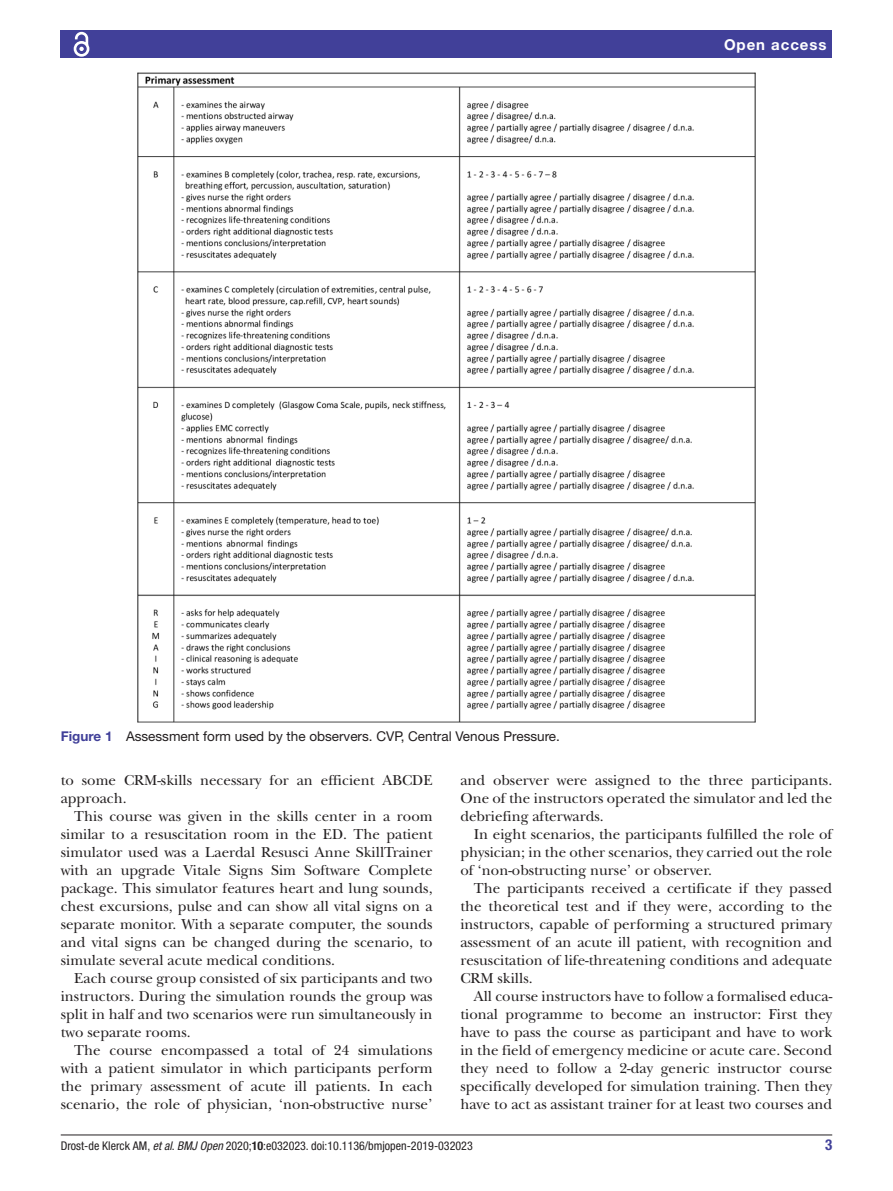
<style>
.page{position:relative;width:893px;height:1191px;background:#fff}
.page>*{position:absolute;margin:0;border:0;box-sizing:border-box;transform-origin:0 0}
.t1{font:15px/18px "New Baskerville";color:#231f20;text-align:justify}
.t2{font:700 15px "Helvetica Neue LT Std";letter-spacing:.065em;color:#fff}
.t3{font:700 condensed 15px "Helvetica Neue LT Std";color:#414099}
.t4{font:13.5px "Helvetica Neue LT Std";color:#231f20}
.t5{font:condensed 12px "Helvetica Neue LT Std";color:#231f20}
.s1{font-weight:700;color:#414099}
.s2{font-style:italic}
.s3{font-weight:700}
</style>
<div class="page">
<hr style="left:61px;top:1134px;width:771px;height:1px;background:#231f20">
<div style="left:61px;top:31px;width:771px;height:27px;background:#414099"></div>
<svg style="left:73px;top:31px;width:17px;height:26px"></svg>
<img style="left:138px;top:73px;width:617px;height:650px">
<p class="t2" style="left:724px;top:35px;width:104px">Open access</p>
<p class="t4" style="left:61px;top:728px;width:501px"><span class="s1">Figure 1</span> Assessment form used by the observers. CVP, Central Venous Pressure.</p>
<p class="t1" style="left:61px;top:771px;width:373px">to some CRM-skills necessary for an efficient ABCDE approach.</p>
<p class="t1" style="left:61px;top:807px;width:373px;text-indent:14px">This course was given in the skills center in a room similar to a resuscitation room in the ED. The patient simulator used was a Laerdal Resusci Anne SkillTrainer with an upgrade Vitale Signs Sim Software Complete package. This simulator features heart and lung sounds, chest excursions, pulse and can show all vital signs on a separate monitor. With a separate computer, the sounds and vital signs can be changed during the scenario, to simulate several acute medical conditions.</p>
<p class="t1" style="left:61px;top:969px;width:373px;text-indent:14px">Each course group consisted of six participants and two instructors. During the simulation rounds the group was split in half and two scenarios were run simultaneously in two separate rooms.</p>
<p class="t1" style="left:61px;top:1041px;width:373px;text-indent:14px">The course encompassed a total of 24 simulations with a patient simulator in which participants perform the primary assessment of acute ill patients. In each scenario, the role of physician, ‘non-obstructive nurse’</p>
<p class="t1" style="left:460px;top:771px;width:373px">and observer were assigned to the three participants.<br>One of the instructors operated the simulator and led the debriefing afterwards.</p>
<p class="t1" style="left:460px;top:825px;width:373px;text-indent:13px">In eight scenarios, the participants fulfilled the role of physician; in the other scenarios, they carried out the role of ‘non-obstructing nurse’ or observer.</p>
<p class="t1" style="left:460px;top:879px;width:373px;text-indent:14px">The participants received a certificate if they passed the theoretical test and if they were, according to the instructors, capable of performing a structured primary assessment of an acute ill patient, with recognition and resuscitation of life-threatening conditions and adequate CRM skills.</p>
<p class="t1" style="left:460px;top:987px;width:373px;text-indent:14px">All course instructors have to follow a formalised educa&shy;tional programme to become an instructor: First they have to pass the course as participant and have to work in the field of emergency medicine or acute care. Second they need to follow a 2-day generic instructor course specifically developed for simulation training. Then they have to act as assistant trainer for at least two courses and</p>
<p class="t5" style="left:61px;top:1138px;width:414px">Drost-de Klerck AM, <span class="s2">et al</span>. <span class="s2">BMJ Open</span> 2020;<span class="s3">10</span>:e032023. doi:10.1136/bmjopen-2019-032023</p>
<p class="t3" style="left:825px;top:1135px;width:9px">3</p>
</div>
